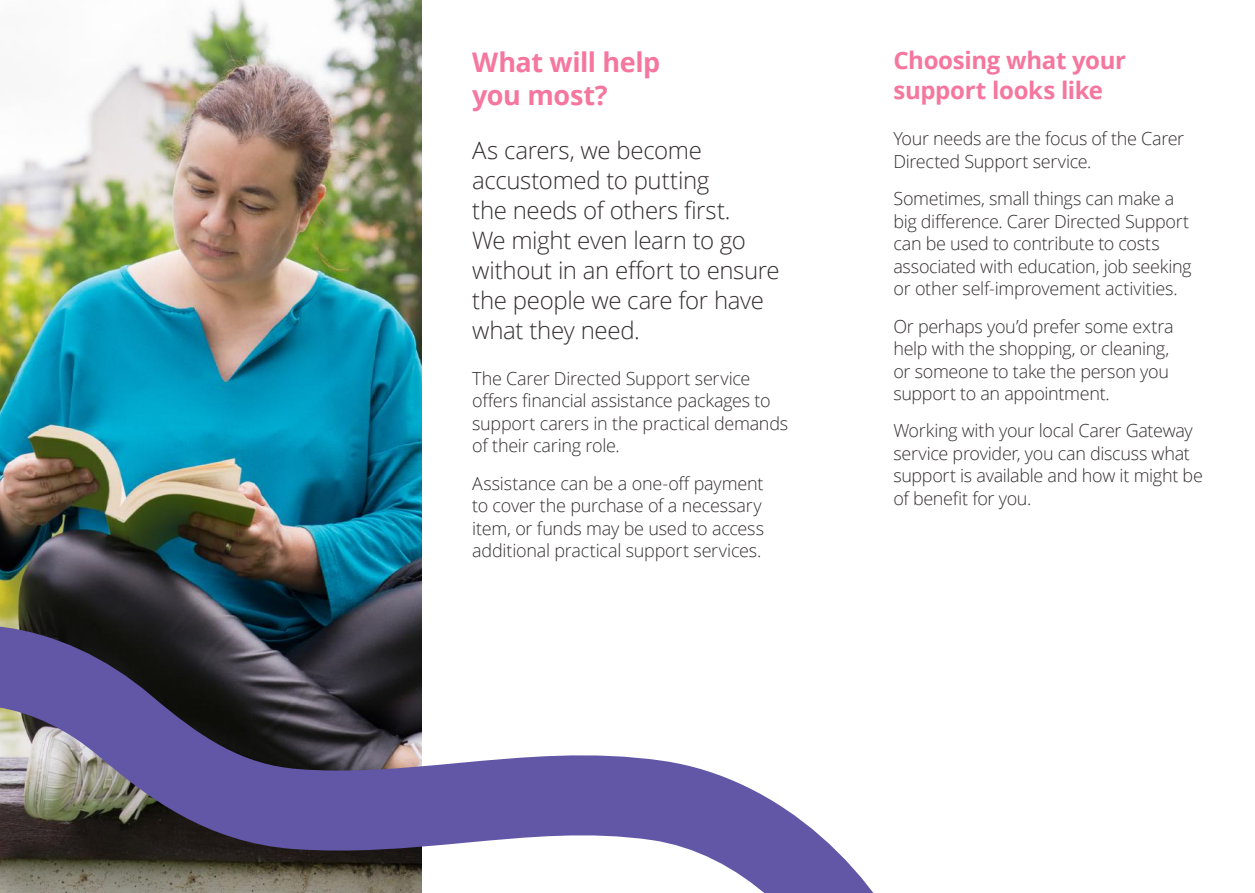
<style>
.page{position:relative;width:1255px;height:893px;background:#fff}
.page>*{position:absolute;margin:0;border:0;box-sizing:border-box;transform-origin:0 0}
.t1{font:700 27px/33.8px "Open Sans";letter-spacing:-.015em;color:#f5769e}
.t2{font:300 24px/30px "Open Sans";letter-spacing:-.015em;color:#342f30}
.t3{font:700 24px/30px "Open Sans";letter-spacing:-.015em;color:#f5769e}
.t4{font:300 18px/22.5px "Open Sans";letter-spacing:-.015em;color:#342f30}
</style>
<div class="page">
<img style="left:0;top:0;width:421px;height:603px">
<svg style="left:0;top:603px;width:874px;height:290px"></svg>
<svg style="left:0;top:745px;width:514px;height:148px;background:#6d6681"></svg>
<h1 class="t1" style="left:472px;top:44px;width:190px">What will help you most?</h1>
<h2 class="t2" style="left:472px;top:134px;width:309px">As carers, we become accustomed to putting<br>the needs of others first.<br>We might even learn to go without in an effort to ensure the people we care for have what they need.</h2>
<p class="t4" style="left:472px;top:366px;width:317px">The Carer Directed Support service offers financial assistance packages to support carers in the practical demands of their caring role.</p>
<p class="t4" style="left:472px;top:471px;width:293px">Assistance can be a one-off payment to cover the purchase of a necessary item, or funds may be used to access additional practical support services.</p>
<h2 class="t3" style="left:893px;top:45px;width:234px">Choosing what your support looks like</h2>
<p class="t4" style="left:893px;top:127px;width:292px">Your needs are the focus of the Carer<br>Directed Support service.</p>
<p class="t4" style="left:893px;top:187px;width:300px">Sometimes, small things can make a big difference. Carer Directed Support can be used to contribute to costs associated with education, job seeking or other self-improvement activities.</p>
<p class="t4" style="left:893px;top:314px;width:282px">Or perhaps you’d prefer some extra help with the shopping, or cleaning, or someone to take the person you support to an appointment.</p>
<p class="t4" style="left:893px;top:419px;width:311px">Working with your local Carer Gateway service provider, you can discuss what support is available and how it might be of benefit for you.</p>
</div>
